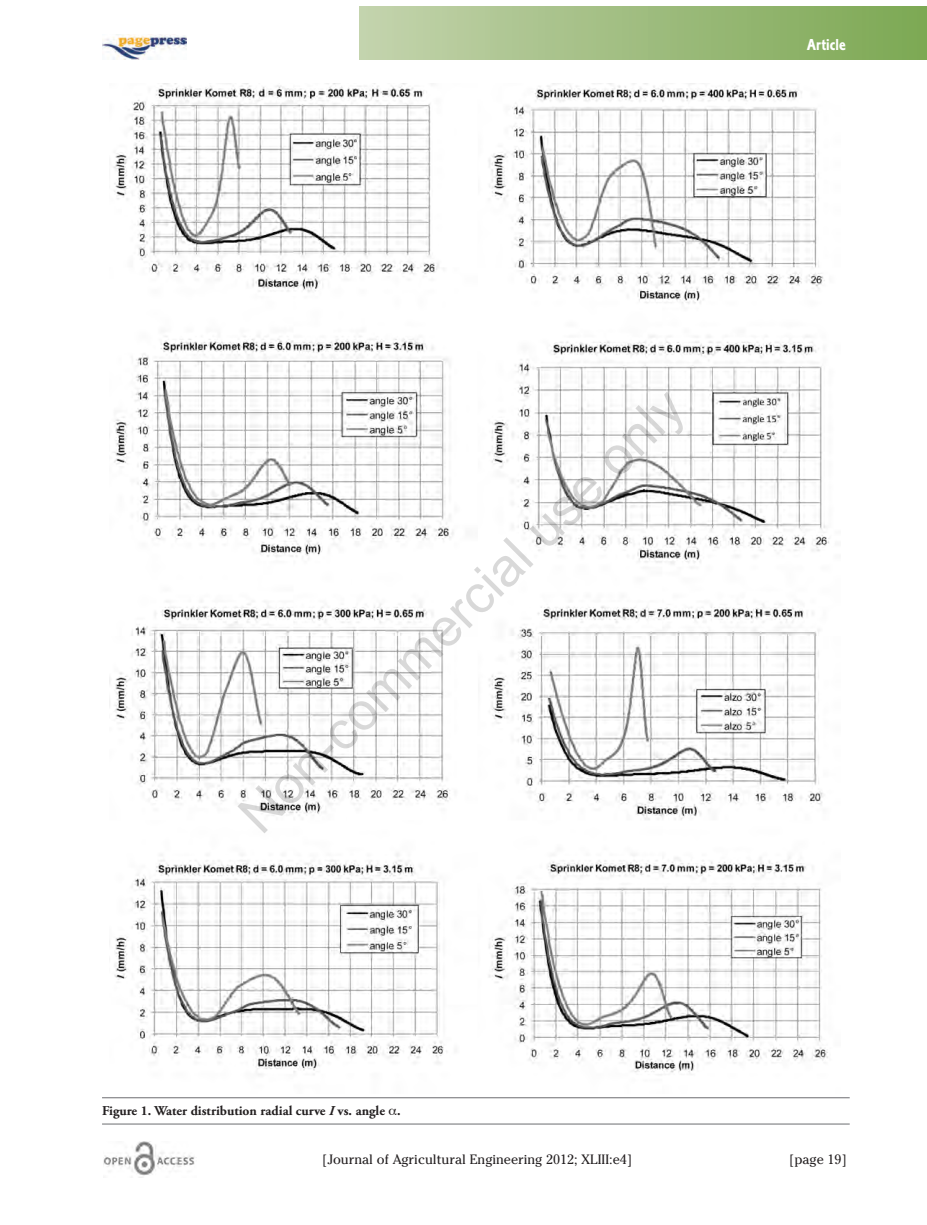
<style>
.page{position:relative;width:927px;height:1225px;background:#fff}
.page>*{position:absolute;margin:0;border:0;box-sizing:border-box;transform-origin:0 0}
.t1{font:53.4px "Arial";color:rgb(0 0 0/.15)}
.t2{font:16.5px "Corinthian Bold Condensed Plain";color:#fff}
.t3{font:13.5px "Cheltenham";color:#231f20}
.t4{font:700 13.5px "Adobe Garamond Pro";color:#231f20}
.s1{font-style:italic}
</style>
<div class="page">
<img style="left:103px;top:1141px;width:92px;height:35px">
<img style="left:102px;top:34px;width:84px;height:26px">
<div style="left:359px;top:6px;width:568px;height:54px;background:linear-gradient(to right,#c3d3ac,#7ca853)"></div>
<img style="left:109px;top:83px;width:720px;height:992px">
<hr style="left:102px;top:1097px;width:748px;height:1px;background:#6c6d70">
<hr style="left:102px;top:1123px;width:748px;height:1px;background:#6c6d70">
<p class="t2" style="left:807px;top:39px;width:40px">Article</p>
<h1 class="t1" style="left:224px;top:798px;width:603px;rotate:-45deg">Non-commercial use only</h1>
<p class="t4" style="left:102px;top:1105px;width:300px">Figure 1. Water distribution radial curve <span class="s1">I</span> vs. angle .</p>
<p class="t3" style="left:322px;top:1151px;width:312px">[Journal of Agricultural Engineering 2012; XLIII:e4]</p>
<p class="t3" style="left:789px;top:1151px;width:59px">[page 19]</p>
</div>
